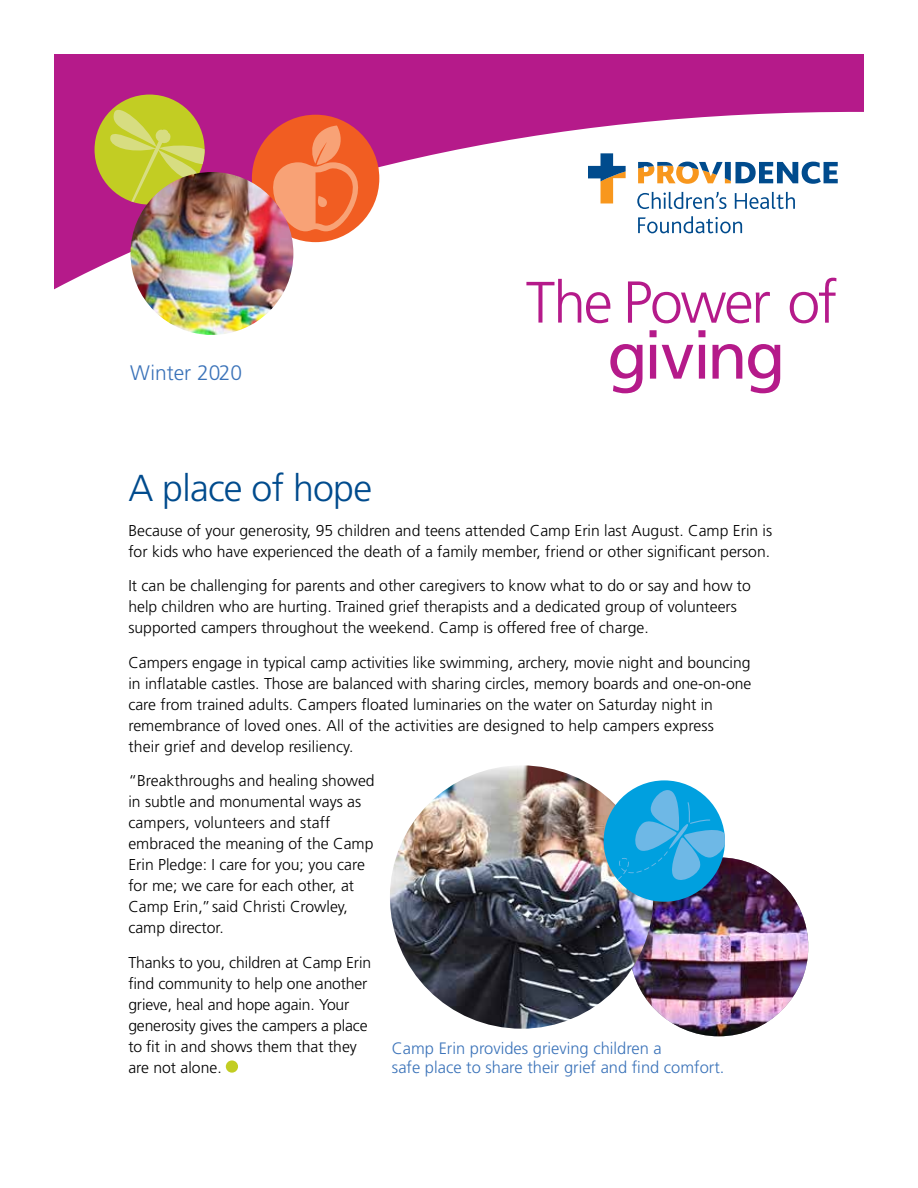
<style>
.page{position:relative;width:918px;height:1188px;background:#fff}
.page>*{position:absolute;margin:0;border:0;box-sizing:border-box;transform-origin:0 0}
.t1{font:300 37.5px "Frutiger";letter-spacing:-.02em;color:#004b8d}
.t2{font:300 21px "Frutiger";color:#3b73b9}
.t3{font:300 16.5px/19.5px "Frutiger";color:#3b73b9}
.t4{font:300 15.75px/21px "Frutiger";color:#000}
</style>
<div class="page">
<svg style="left:54px;top:54px;width:810px;height:235px;fill:#b51a8a"></svg>
<div style="left:95px;top:95px;width:110px;height:110px;background:#c2cd23;border-radius:50%"></div>
<svg style="left:109px;top:101px;width:96px;height:103px"></svg>
<div style="left:252px;top:115px;width:127px;height:127px;background:#f15d22;border-radius:50%"></div>
<svg style="left:268px;top:126px;width:95px;height:105px"></svg>
<img style="left:130px;top:172px;width:163px;height:163px;border-radius:81px">
<img style="left:629px;top:857px;width:179px;height:179px;border-radius:89px">
<svg style="left:638px;top:216px;width:104px;height:17px"></svg>
<svg style="left:588px;top:153px;width:250px;height:56px"></svg>
<img style="left:390px;top:765px;width:263px;height:264px;border-radius:132px">
<svg style="left:526px;top:279px;width:84px;height:44px"></svg>
<svg style="left:628px;top:278px;width:209px;height:45px"></svg>
<svg style="left:610px;top:330px;width:170px;height:63px"></svg>
<div style="left:604px;top:780px;width:121px;height:122px;background:#00a0df;border-radius:50%"></div>
<svg style="left:618px;top:785px;width:107px;height:100px"></svg>
<div style="left:226px;top:1060px;width:12px;height:13px;background:#c2cd23;border-radius:50%"></div>
<h2 class="t2" style="left:130px;top:361px;width:114px">Winter 2020</h2>
<h1 class="t1" style="left:128px;top:467px;width:245px">A place of hope</h1>
<p class="t4" style="left:128px;top:520px;width:645px">Because of your generosity, 95 children and teens attended Camp Erin last August. Camp Erin is for kids who have experienced the death of a family member, friend or other significant person.</p>
<p class="t4" style="left:128px;top:575px;width:624px">It can be challenging for parents and other caregivers to know what to do or say and how to help children who are hurting. Trained grief therapists and a dedicated group of volunteers supported campers throughout the weekend. Camp is offered free of charge.</p>
<p class="t4" style="left:128px;top:652px;width:625px">Campers engage in typical camp activities like swimming, archery, movie night and bouncing in inflatable castles. Those are balanced with sharing circles, memory boards and one-on-one care from trained adults. Campers floated luminaries on the water on Saturday night in remembrance of loved ones. All of the activities are designed to help campers express<br>their grief and develop resiliency.</p>
<p class="t4" style="left:128px;top:770px;width:248px">“Breakthroughs and healing showed in subtle and monumental ways as campers, volunteers and staff embraced the meaning of the Camp<br>Erin Pledge: I care for you; you care for me; we care for each other, at<br>Camp Erin,”said Christi Crowley, camp director.</p>
<p class="t4" style="left:128px;top:952px;width:244px">Thanks to you, children at Camp Erin find community to help one another grieve, heal and hope again. Your generosity gives the campers a place to fit in and shows them that they are not alone.</p>
<p class="t3" style="left:392px;top:1039px;width:334px">Camp Erin provides grieving children a<br>safe place to share their grief and find comfort.</p>
</div>
